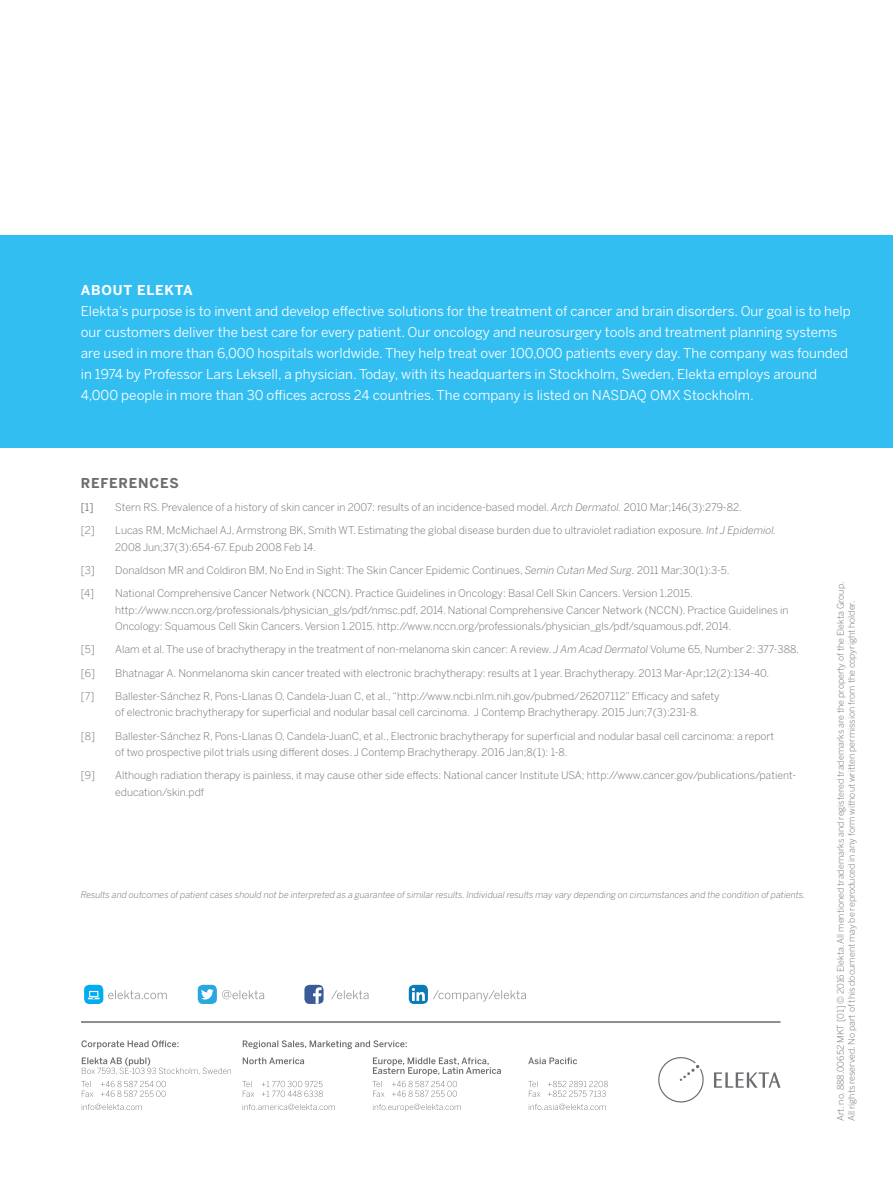
<style>
.page{position:relative;width:893px;height:1191px;background:#fff}
.page>*{position:absolute;margin:0;border:0;box-sizing:border-box;transform-origin:0 0}
.t1{font:13.5px/21px "Benton Sans";color:#fff}
.t2{font:700 13.5px "Benton Sans";letter-spacing:.06em;color:#fff}
.t3{font:700 13.5px "Benton Sans";letter-spacing:.06em;color:#6c6d70}
.t4{font:300 10.5px/16.5px "Benton Sans";color:#6c6d70}
.t5{font:10.5px "Benton Sans";color:#6c6d70}
.t6{font:300 9px/10.8px "Benton Sans";color:#6c6d70}
.t7{font:italic 300 9px "Benton Sans";color:#6c6d70}
.s1{font-style:italic}
</style>
<div class="page">
<hr style="left:81px;top:1021px;width:699px;height:1px;background:#231f20">
<svg style="left:81px;top:1040px;width:98px;height:9px"></svg>
<svg style="left:243px;top:1040px;width:164px;height:9px"></svg>
<svg style="left:529px;top:1103px;width:77px;height:7px"></svg>
<svg style="left:528px;top:1080px;width:80px;height:17px"></svg>
<svg style="left:528px;top:1057px;width:49px;height:7px"></svg>
<svg style="left:373px;top:1103px;width:88px;height:8px"></svg>
<svg style="left:372px;top:1057px;width:129px;height:40px"></svg>
<svg style="left:243px;top:1103px;width:92px;height:7px"></svg>
<svg style="left:242px;top:1080px;width:81px;height:17px"></svg>
<svg style="left:243px;top:1057px;width:61px;height:7px"></svg>
<svg style="left:82px;top:1103px;width:60px;height:7px"></svg>
<svg style="left:81px;top:1080px;width:85px;height:17px"></svg>
<svg style="left:82px;top:1057px;width:149px;height:17px"></svg>
<svg style="left:714px;top:1072px;width:66px;height:15px"></svg>
<svg style="left:658px;top:1057px;width:46px;height:46px"></svg>
<svg style="left:198px;top:984px;width:66px;height:20px"></svg>
<svg style="left:304px;top:984px;width:20px;height:20px"></svg>
<svg style="left:331px;top:990px;width:38px;height:9px"></svg>
<svg style="left:409px;top:984px;width:117px;height:20px"></svg>
<div style="left:84px;top:984px;width:19px;height:20px;background:#00aeef;border-radius:5px"></div>
<svg style="left:88px;top:991px;width:12px;height:8px"></svg>
<svg style="left:108px;top:990px;width:59px;height:9px"></svg>
<div style="left:0;top:235px;width:893px;height:213px;background:#33bef2"></div>
<p class="t2" style="left:81px;top:282px;width:113px">ABOUT ELEKTA</p>
<p class="t1" style="left:81px;top:300px;width:771px">Elekta’s purpose is to invent and develop effective solutions for the treatment of cancer and brain disorders. Our goal is to help our customers deliver the best care for every patient. Our oncology and neurosurgery tools and treatment planning systems are used in more than 6,000 hospitals worldwide. They help treat over 100,000 patients every day. The company was founded in 1974 by Professor Lars Leksell, a physician. Today, with its headquarters in Stockholm, Sweden, Elekta employs around 4,000 people in more than 30 offices across 24 countries. The company is listed on NASDAQ OMX Stockholm.</p>
<p class="t3" style="left:81px;top:474px;width:99px">REFERENCES</p>
<p class="t5" style="left:81px;top:501px;width:14px">[1]</p>
<p class="t4" style="left:115px;top:498px;width:628px">Stern RS. Prevalence of a history of skin cancer in 2007: results of an incidence-based model. <span class="s1">Arch Dermatol.</span> 2010 Mar;146(3):279-82.</p>
<p class="t4" style="left:81px;top:522px;width:15px">[2]</p>
<p class="t4" style="left:115px;top:522px;width:663px">Lucas RM, McMichael AJ, Armstrong BK, Smith WT. Estimating the global disease burden due to ultraviolet radiation exposure. <span class="s1">Int J Epidemiol.<br></span>2008 Jun;37(3):654-67. Epub 2008 Feb 14.</p>
<p class="t4" style="left:81px;top:561px;width:16px">[3]</p>
<p class="t4" style="left:115px;top:561px;width:616px">Donaldson MR and Coldiron BM, No End in Sight: The Skin Cancer Epidemic Continues, <span class="s1">Semin Cutan Med Surg.</span> 2011 Mar;30(1):3-5.</p>
<p class="t4" style="left:81px;top:585px;width:15px">[4]</p>
<p class="t4" style="left:115px;top:585px;width:675px">National Comprehensive Cancer Network (NCCN). Practice Guidelines in Oncology: Basal Cell Skin Cancers. Version 1.2015. http://www.nccn.org/professionals/physician_gls/pdf/nmsc.pdf, 2014. National Comprehensive Cancer Network (NCCN). Practice Guidelines in<br>Oncology: Squamous Cell Skin Cancers. Version 1.2015. http://www.nccn.org/professionals/physician_gls/pdf/squamous.pdf, 2014.</p>
<p class="t4" style="left:81px;top:641px;width:15px">[5]</p>
<p class="t4" style="left:115px;top:641px;width:685px">Alam et al. The use of brachytherapy in the treatment of non-melanoma skin cancer: A review. <span class="s1">J Am Acad Dermatol</span> Volume 65, Number 2: 377-388.</p>
<p class="t4" style="left:81px;top:664px;width:16px">[6]</p>
<p class="t4" style="left:115px;top:664px;width:656px">Bhatnagar A. Nonmelanoma skin cancer treated with electronic brachytherapy: results at 1 year. Brachytherapy. 2013 Mar-Apr;12(2):134-40.</p>
<p class="t4" style="left:81px;top:687px;width:15px">[7]</p>
<p class="t4" style="left:115px;top:687px;width:606px">Ballester-Sánchez R, Pons-Llanas O, Candela-Juan C, et al., “http://www.ncbi.nlm.nih.gov/pubmed/26207112” Efficacy and safety of electronic brachytherapy for superficial and nodular basal cell carcinoma. J Contemp Brachytherapy. 2015 Jun;7(3):231-8.</p>
<p class="t4" style="left:81px;top:727px;width:16px">[8]</p>
<p class="t4" style="left:115px;top:727px;width:660px">Ballester-Sánchez R, Pons-Llanas O, Candela-JuanC, et al., Electronic brachytherapy for superficial and nodular basal cell carcinoma: a report of two prospective pilot trials using different doses. J Contemp Brachytherapy. 2016 Jan;8(1): 1-8.</p>
<p class="t4" style="left:81px;top:767px;width:16px">[9]</p>
<p class="t4" style="left:115px;top:767px;width:682px">Although radiation therapy is painless, it may cause other side effects: National cancer Institute USA; http://www.cancer.gov/publications/patient&shy;education/skin.pdf</p>
<p class="t7" style="left:81px;top:889px;width:726px">Results and outcomes of patient cases should not be interpreted as a guarantee of similar results. Individual results may vary depending on circumstances and the condition of patients.</p>
<p class="t6" style="left:835px;top:1121px;width:540px;rotate:-90deg">Art. no. 888.00652 MKT [01] © 2016 Elekta. All mentioned trademarks and registered trademarks are the property of the Elekta Group.<br>All rights reserved. No part of this document may be reproduced in any form without written permission from the copyright holder.</p>
</div>
